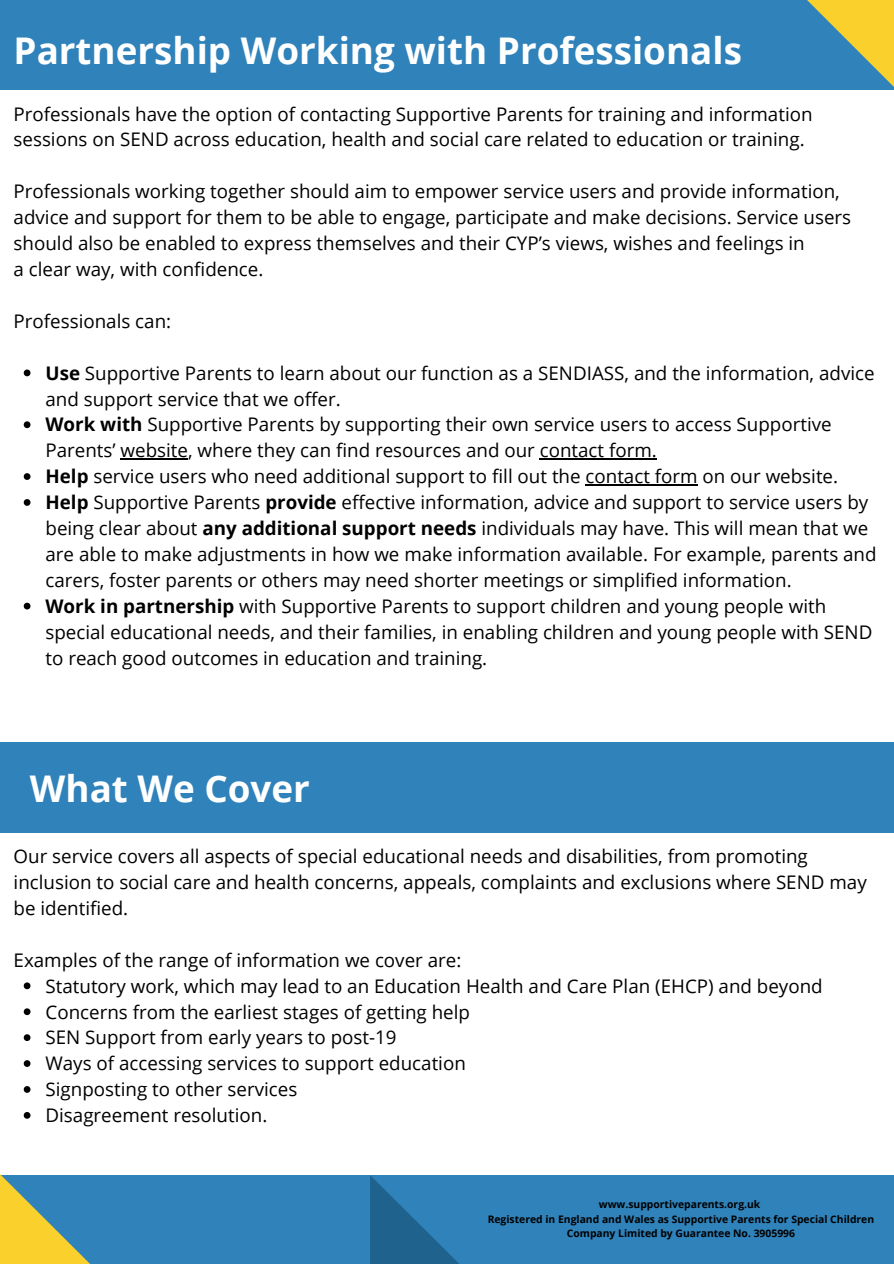
<style>
.page{position:relative;width:894px;height:1264px;background:#fff}
.page>*{position:absolute;margin:0;border:0;box-sizing:border-box;transform-origin:0 0}
.t1{font:700 36.75px "Open Sans";color:#fff}
.t2{font:18.75px/26px "Open Sans";color:#000}
.t3{font:700 10.35px/14.2px "Open Sans";color:#000;text-align:center}
.s1{font-weight:700}
</style>
<div class="page">
<div style="left:0;top:1175px;width:893px;height:88px;background:#2f82ba"></div>
<svg style="left:370px;top:1175px;width:88px;height:88px"></svg>
<div style="left:0;top:0;width:893px;height:89px;background:#2f82ba"></div>
<svg style="left:681px;top:0;width:212px;height:90px"></svg>
<svg style="left:0;top:1174px;width:89px;height:89px"></svg>
<svg style="left:24px;top:369px;width:6px;height:7px"></svg>
<svg style="left:24px;top:421px;width:6px;height:7px"></svg>
<hr style="left:121px;top:458px;width:67px;height:1px;background:#000">
<hr style="left:539px;top:458px;width:117px;height:1px;background:#000">
<svg style="left:24px;top:473px;width:6px;height:7px"></svg>
<hr style="left:585px;top:484px;width:112px;height:1px;background:#000">
<svg style="left:24px;top:499px;width:6px;height:7px"></svg>
<svg style="left:24px;top:602px;width:6px;height:7px"></svg>
<svg style="left:24px;top:982px;width:6px;height:7px"></svg>
<svg style="left:24px;top:1008px;width:6px;height:7px"></svg>
<svg style="left:24px;top:1034px;width:6px;height:7px"></svg>
<svg style="left:24px;top:1060px;width:6px;height:6px"></svg>
<svg style="left:24px;top:1086px;width:6px;height:6px"></svg>
<svg style="left:24px;top:1112px;width:6px;height:6px"></svg>
<div style="left:0;top:743px;width:893px;height:90px;background:#2f82ba"></div>
<p class="t1" style="left:14px;top:24px;width:729px">Partnership Working with Professionals</p>
<p class="t2" style="left:14px;top:100px;width:800px">Professionals have the option of contacting Supportive Parents for training and information sessions on SEND across education, health and social care related to education or training.</p>
<p class="t2" style="left:14px;top:178px;width:838px">Professionals working together should aim to empower service users and provide information, advice and support for them to be able to engage, participate and make decisions. Service users should also be enabled to express themselves and their CYP’s views, wishes and feelings in</p>
<p class="t2" style="left:14px;top:256px;width:251px">a clear way, with confidence.</p>
<p class="t2" style="left:14px;top:307px;width:159px">Professionals can:</p>
<p class="t2" style="left:45px;top:359px;width:830px"><span class="s1">Use</span> Supportive Parents to learn about our function as a SENDIASS, and the information, advice and support service that we offer.</p>
<p class="t2" style="left:45px;top:411px;width:787px"><span class="s1">Work with</span> Supportive Parents by supporting their own service users to access Supportive<br>Parents’ website, where they can find resources and our contact form.</p>
<p class="t2" style="left:45px;top:463px;width:793px"><span class="s1">Help</span> service users who need additional support to fill out the contact form on our website.</p>
<p class="t2" style="left:45px;top:489px;width:832px"><span class="s1">Help</span> Supportive Parents <span class="s1">provide</span> effective information, advice and support to service users by being clear about <span class="s1">any additional support needs</span> individuals may have. This will mean that we are able to make adjustments in how we make information available. For example, parents and carers, foster parents or others may need shorter meetings or simplified information.</p>
<p class="t2" style="left:45px;top:592px;width:828px"><span class="s1">Work in partnership</span> with Supportive Parents to support children and young people with special educational needs, and their families, in enabling children and young people with SEND to reach good outcomes in education and training.</p>
<p class="t1" style="left:30px;top:763px;width:281px">What We Cover</p>
<p class="t2" style="left:14px;top:842px;width:854px">Our service covers all aspects of special educational needs and disabilities, from promoting inclusion to social care and health concerns, appeals, complaints and exclusions where SEND may be identified.</p>
<p class="t2" style="left:14px;top:946px;width:449px">Examples of the range of information we cover are:</p>
<p class="t2" style="left:45px;top:972px;width:778px">Statutory work, which may lead to an Education Health and Care Plan (EHCP) and beyond</p>
<p class="t2" style="left:45px;top:998px;width:426px">Concerns from the earliest stages of getting help</p>
<p class="t2" style="left:45px;top:1024px;width:352px">SEN Support from early years to post-19</p>
<p class="t2" style="left:45px;top:1050px;width:422px">Ways of accessing services to support education</p>
<p class="t2" style="left:45px;top:1075px;width:253px">Signposting to other services</p>
<p class="t2" style="left:45px;top:1101px;width:223px">Disagreement resolution.</p>
<p class="t3" style="left:598px;top:1197px;width:163px">www.supportiveparents.org.uk</p>
<p class="t3" style="left:487px;top:1211px;width:388px">Registered in England and Wales as Supportive Parents for Special Children<br>Company Limited by Guarantee No. 3905996</p>
</div>
